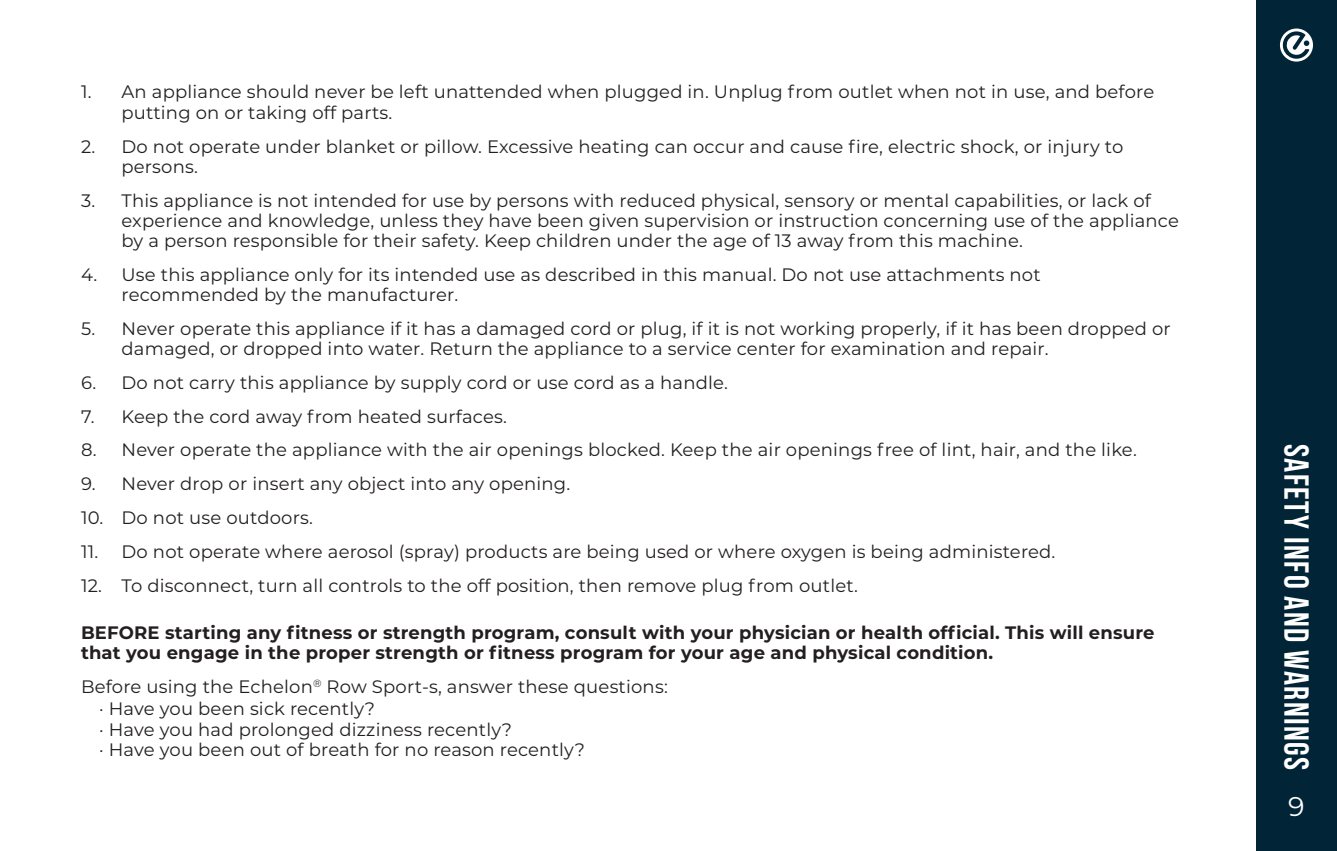
<style>
.page{position:relative;width:1337px;height:851px;background:#fff}
.page>*{position:absolute;margin:0;border:0;box-sizing:border-box;transform-origin:0 0}
.t1{font:700 34.65px "Bebas Neue";letter-spacing:.04em;color:#fff}
.t2{font:27px "Montserrat";color:#fff}
.t3{font:18px/20.2px "Montserrat";letter-spacing:.01em;color:#231f20}
.t4{font:700 18px/20.2px "Montserrat";letter-spacing:.01em;color:#231f20}
</style>
<div class="page">
<div style="left:1256px;top:0;width:80px;height:850px;background:#012537"></div>
<svg style="left:1280px;top:28px;width:33px;height:34px"></svg>
<p class="t3" style="left:122px;top:81px;width:1034px;text-indent:-40px">1. An appliance should never be left unattended when plugged in. Unplug from outlet when not in use, and before putting on or taking off parts.</p>
<p class="t3" style="left:122px;top:135px;width:1003px;text-indent:-40px">2. Do not operate under blanket or pillow. Excessive heating can occur and cause fire, electric shock, or injury to persons.</p>
<p class="t3" style="left:122px;top:189px;width:1059px;text-indent:-40px">3. This appliance is not intended for use by persons with reduced physical, sensory or mental capabilities, or lack of experience and knowledge, unless they have been given supervision or instruction concerning use of the appliance by a person responsible for their safety. Keep children under the age of 13 away from this machine.</p>
<p class="t3" style="left:122px;top:264px;width:920px;text-indent:-40px">4. Use this appliance only for its intended use as described in this manual. Do not use attachments not recommended by the manufacturer.</p>
<p class="t3" style="left:122px;top:318px;width:1050px;text-indent:-40px">5. Never operate this appliance if it has a damaged cord or plug, if it is not working properly, if it has been dropped or damaged, or dropped into water. Return the appliance to a service center for examination and repair.</p>
<p class="t3" style="left:81px;top:372px;width:648px">6. Do not carry this appliance by supply cord or use cord as a handle.</p>
<p class="t3" style="left:81px;top:405px;width:427px">7. Keep the cord away from heated surfaces.</p>
<p class="t3" style="left:81px;top:439px;width:1057px">8. Never operate the appliance with the air openings blocked. Keep the air openings free of lint, hair, and the like.</p>
<p class="t3" style="left:81px;top:473px;width:491px">9. Never drop or insert any object into any opening.</p>
<p class="t3" style="left:81px;top:507px;width:233px">10. Do not use outdoors.</p>
<p class="t3" style="left:81px;top:540px;width:976px">11. Do not operate where aerosol (spray) products are being used or where oxygen is being administered.</p>
<p class="t3" style="left:81px;top:574px;width:778px">12. To disconnect, turn all controls to the off position, then remove plug from outlet.</p>
<p class="t4" style="left:81px;top:621px;width:1075px">BEFORE starting any fitness or strength program, consult with your physician or health official. This will ensure that you engage in the proper strength or fitness program for your age and physical condition.</p>
<p class="t3" style="left:81px;top:675px;width:588px">Before using the Echelon<sup>®</sup> Row Sport-s, answer these questions:</p>
<p class="t3" style="left:99px;top:698px;width:277px">· Have you been sick recently?</p>
<p class="t3" style="left:99px;top:718px;width:414px">· Have you had prolonged dizziness recently?</p>
<p class="t3" style="left:99px;top:738px;width:487px">· Have you been out of breath for no reason recently?</p>
<p class="t1" style="left:1315px;top:444px;width:327px;rotate:90deg">SAFETY INFO AND WARNINGS</p>
<h2 class="t2" style="left:1288px;top:788px;width:18px">9</h2>
</div>
